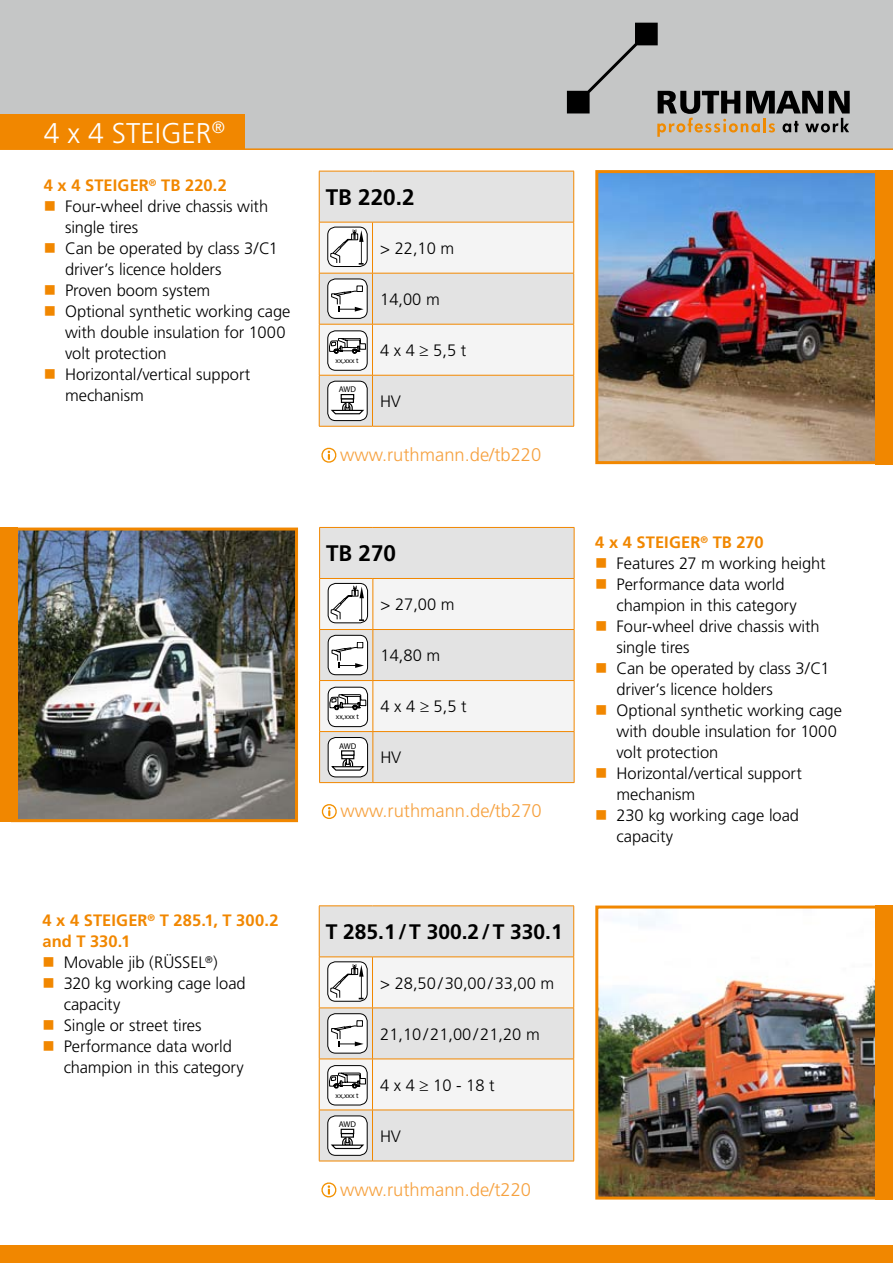
<style>
.page{position:relative;width:893px;height:1263px;background:#fff}
.page>*{position:absolute;margin:0;border:0;box-sizing:border-box;transform-origin:0 0}
.t1{font:300 28.5px "Frutiger";color:#fff}
.t2{font:700 22.5px "Frutiger";color:#000}
.t3{font:700 21px "Frutiger";color:#000}
.t4{font:300 18.45px "Frutiger";color:#f6a13f}
.t5{font:300 16.5px/21px "Frutiger";letter-spacing:-.005em;color:#000}
.t6{font:700 16.5px "Frutiger";letter-spacing:.005em;color:#f18700}
.t7{font:8.4px "Myriad Pro";letter-spacing:-.025em;color:#000}
.t8{font:7.5px "Myriad Pro";color:#000}
.s1{font-weight:700;color:#f18700}
</style>
<div class="page">
<div style="left:0;top:0;width:893px;height:150px;background:#c5c6c6"></div>
<div style="left:0;top:1246px;width:893px;height:17px;background:#f18700"></div>
<svg style="left:567px;top:23px;width:283px;height:114px;background:#acaba9"></svg>
<div style="left:0;top:114px;width:244px;height:34px;background:#f18700"></div>
<img style="left:599px;top:174px;width:277px;height:286px">
<div style="left:595px;top:170px;width:287px;height:294px;border:3px solid #f18700"></div>
<div style="left:876px;top:170px;width:17px;height:294px;background:#f18700"></div>
<div style="left:320px;top:172px;width:253px;height:254px;background:#e3e3e3"></div>
<hr style="left:319px;top:171px;width:53px;height:1px;background:#f18700">
<hr style="left:319px;top:171px;width:1px;height:51px;background:#f18700">
<hr style="left:372px;top:171px;width:202px;height:1px;background:#f18700">
<hr style="left:573px;top:171px;width:1px;height:51px;background:#f18700">
<hr style="left:319px;top:375px;width:53px;height:1px;background:#f18700">
<hr style="left:319px;top:375px;width:1px;height:51px;background:#f18700">
<hr style="left:372px;top:375px;width:202px;height:1px;background:#f18700">
<hr style="left:372px;top:375px;width:1px;height:51px;background:#f18700">
<hr style="left:573px;top:375px;width:1px;height:51px;background:#f18700">
<hr style="left:319px;top:426px;width:53px;height:1px;background:#f18700">
<hr style="left:372px;top:426px;width:202px;height:1px;background:#f18700">
<svg style="left:319px;top:222px;width:255px;height:153px"></svg>
<div style="left:327px;top:330px;width:41px;height:41px;border:1px solid #000;border-radius:8px"></div>
<div style="left:328px;top:381px;width:39px;height:40px;background:#fff;border-radius:8px"></div>
<svg style="left:331px;top:400px;width:33px;height:14px"></svg>
<svg style="left:341px;top:399px;width:13px;height:4px"></svg>
<svg style="left:341px;top:394px;width:13px;height:5px"></svg>
<div style="left:327px;top:381px;width:41px;height:40px;border:1px solid #000;border-radius:8px"></div>
<svg style="left:321px;top:447px;width:16px;height:16px"></svg>
<img style="left:17px;top:531px;width:277px;height:287px">
<div style="left:11px;top:527px;width:287px;height:295px;border:3px solid #f18700"></div>
<div style="left:0;top:527px;width:17px;height:295px;background:#f18700"></div>
<div style="left:320px;top:528px;width:254px;height:254px;background:#e3e3e3"></div>
<hr style="left:319px;top:527px;width:54px;height:1px;background:#f18700">
<hr style="left:319px;top:528px;width:1px;height:50px;background:#f18700">
<hr style="left:373px;top:527px;width:201px;height:1px;background:#f18700">
<hr style="left:574px;top:528px;width:1px;height:50px;background:#f18700">
<hr style="left:319px;top:578px;width:54px;height:1px;background:#f18700">
<hr style="left:319px;top:579px;width:1px;height:50px;background:#f18700">
<hr style="left:574px;top:579px;width:1px;height:50px;background:#f18700">
<hr style="left:319px;top:629px;width:54px;height:1px;background:#f18700">
<hr style="left:319px;top:630px;width:1px;height:50px;background:#f18700">
<hr style="left:574px;top:630px;width:1px;height:50px;background:#f18700">
<hr style="left:319px;top:680px;width:54px;height:1px;background:#f18700">
<hr style="left:319px;top:681px;width:1px;height:50px;background:#f18700">
<hr style="left:574px;top:681px;width:1px;height:50px;background:#f18700">
<hr style="left:319px;top:731px;width:54px;height:1px;background:#f18700">
<hr style="left:319px;top:732px;width:1px;height:50px;background:#f18700">
<hr style="left:373px;top:731px;width:201px;height:1px;background:#f18700">
<hr style="left:373px;top:732px;width:1px;height:50px;background:#f18700">
<hr style="left:574px;top:732px;width:1px;height:50px;background:#f18700">
<hr style="left:319px;top:782px;width:54px;height:1px;background:#f18700">
<hr style="left:373px;top:782px;width:201px;height:1px;background:#f18700">
<svg style="left:320px;top:578px;width:254px;height:153px"></svg>
<div style="left:328px;top:687px;width:40px;height:40px;border:1px solid #000;border-radius:8px"></div>
<div style="left:328px;top:737px;width:40px;height:40px;background:#fff;border-radius:8px"></div>
<svg style="left:331px;top:757px;width:34px;height:14px"></svg>
<svg style="left:341px;top:756px;width:13px;height:3px"></svg>
<svg style="left:341px;top:750px;width:14px;height:6px"></svg>
<div style="left:328px;top:737px;width:40px;height:40px;border:1px solid #000;border-radius:8px"></div>
<svg style="left:321px;top:804px;width:16px;height:15px"></svg>
<img style="left:599px;top:909px;width:277px;height:286px">
<div style="left:595px;top:905px;width:287px;height:294px;border:3px solid #f18700"></div>
<div style="left:876px;top:905px;width:17px;height:294px;background:#f18700"></div>
<div style="left:320px;top:906px;width:253px;height:255px;background:#e3e3e3"></div>
<hr style="left:319px;top:905px;width:53px;height:1px;background:#f18700">
<hr style="left:319px;top:906px;width:1px;height:50px;background:#f18700">
<hr style="left:372px;top:905px;width:202px;height:1px;background:#f18700">
<hr style="left:573px;top:906px;width:1px;height:50px;background:#f18700">
<hr style="left:319px;top:956px;width:53px;height:1px;background:#f18700">
<hr style="left:372px;top:956px;width:202px;height:1px;background:#f18700">
<hr style="left:319px;top:1110px;width:53px;height:1px;background:#f18700">
<hr style="left:319px;top:1110px;width:1px;height:51px;background:#f18700">
<hr style="left:372px;top:1110px;width:202px;height:1px;background:#f18700">
<hr style="left:372px;top:1110px;width:1px;height:51px;background:#f18700">
<hr style="left:573px;top:1110px;width:1px;height:51px;background:#f18700">
<hr style="left:319px;top:1161px;width:53px;height:1px;background:#f18700">
<hr style="left:372px;top:1161px;width:202px;height:1px;background:#f18700">
<svg style="left:319px;top:957px;width:255px;height:153px"></svg>
<div style="left:327px;top:1065px;width:41px;height:40px;border:1px solid #000;border-radius:8px"></div>
<div style="left:328px;top:1116px;width:39px;height:39px;background:#fff;border-radius:8px"></div>
<svg style="left:331px;top:1135px;width:33px;height:14px"></svg>
<svg style="left:341px;top:1134px;width:13px;height:4px"></svg>
<svg style="left:341px;top:1129px;width:13px;height:5px"></svg>
<div style="left:327px;top:1115px;width:41px;height:41px;border:1px solid #000;border-radius:8px"></div>
<svg style="left:321px;top:1182px;width:16px;height:16px"></svg>
<h1 class="t1" style="left:44px;top:117px;width:183px">4 x 4 Steiger<sup>®</sup></h1>
<p class="t5" style="left:65px;top:175px;width:227px;text-indent:84px"><sup>®</sup> <span class="s1">TB 220.2<br></span>Four-wheel drive chassis with single tires<br>Can be operated by class 3/C1 driver’s licence holders<br>Proven boom system<br>Optional synthetic working cage with double insulation for 1000 volt protection<br>Horizontal/vertical support mechanism</p>
<p class="t6" style="left:44px;top:176px;width:61px">4 X 4 STEIGER</p>
<p class="t6" style="left:43px;top:911px;width:61px">4 X 4 STEIGER</p>
<p class="t6" style="left:148px;top:911px;width:133px"><sup>®</sup> T 285.1, T 300.2</p>
<p class="t5" style="left:64px;top:931px;width:183px;text-indent:-21px"><span class="s1">AND T 330.1<br></span>Movable jib (RÜSSEL<sup>®</sup>)<br>320 kg working cage load capacity<br>Single or street tires<br>Performance data world champion in this category</p>
<h2 class="t2" style="left:326px;top:184px;width:90px">TB 220.2</h2>
<p class="t5" style="left:380px;top:238px;width:76px">&gt; 22,10 m</p>
<p class="t5" style="left:380px;top:289px;width:61px">14,00 m</p>
<p class="t5" style="left:380px;top:340px;width:88px">4 x 4 ≥ 5,5 t</p>
<p class="t5" style="left:380px;top:391px;width:22px">HV</p>
<p class="t8" style="left:336px;top:356px;width:25px">xx,xxx t</p>
<p class="t7" style="left:339px;top:384px;width:19px">AWD</p>
<p class="t4" style="left:340px;top:444px;width:203px">www.ruthmann.de/tb220</p>
<h2 class="t2" style="left:326px;top:540px;width:72px">TB 270</h2>
<p class="t5" style="left:381px;top:594px;width:76px">&gt; 27,00 m</p>
<p class="t5" style="left:381px;top:645px;width:61px">14,80 m</p>
<p class="t5" style="left:381px;top:696px;width:88px">4 x 4 ≥ 5,5 t</p>
<p class="t5" style="left:381px;top:747px;width:22px">HV</p>
<p class="t8" style="left:336px;top:712px;width:25px">xx,xxx t</p>
<p class="t7" style="left:339px;top:741px;width:19px">AWD</p>
<p class="t4" style="left:341px;top:800px;width:203px">www.ruthmann.de/tb270</p>
<p class="t3" style="left:326px;top:919px;width:239px">T 285.1/T 300.2/T 330.1</p>
<p class="t5" style="left:380px;top:973px;width:176px">&gt; 28,50/30,00/33,00 m</p>
<p class="t5" style="left:380px;top:1024px;width:161px">21,10/21,00/21,20 m</p>
<p class="t5" style="left:380px;top:1075px;width:116px">4 x 4 ≥ 10 - 18 t</p>
<p class="t5" style="left:380px;top:1126px;width:22px">HV</p>
<p class="t8" style="left:336px;top:1090px;width:25px">xx,xxx t</p>
<p class="t7" style="left:339px;top:1119px;width:19px">AWD</p>
<p class="t4" style="left:340px;top:1179px;width:192px">www.ruthmann.de/t220</p>
<p class="t5" style="left:616px;top:532px;width:227px;text-indent:84px"><sup>®</sup> <span class="s1">TB 270<br></span>Features 27 m working height<br>Performance data world champion in this category<br>Four-wheel drive chassis with single tires<br>Can be operated by class 3/C1 driver’s licence holders<br>Optional synthetic working cage with double insulation for 1000 volt protection<br>Horizontal/vertical support mechanism<br>230 kg working cage load capacity</p>
<p class="t6" style="left:595px;top:533px;width:61px">4 X 4 STEIGER</p>
</div>
